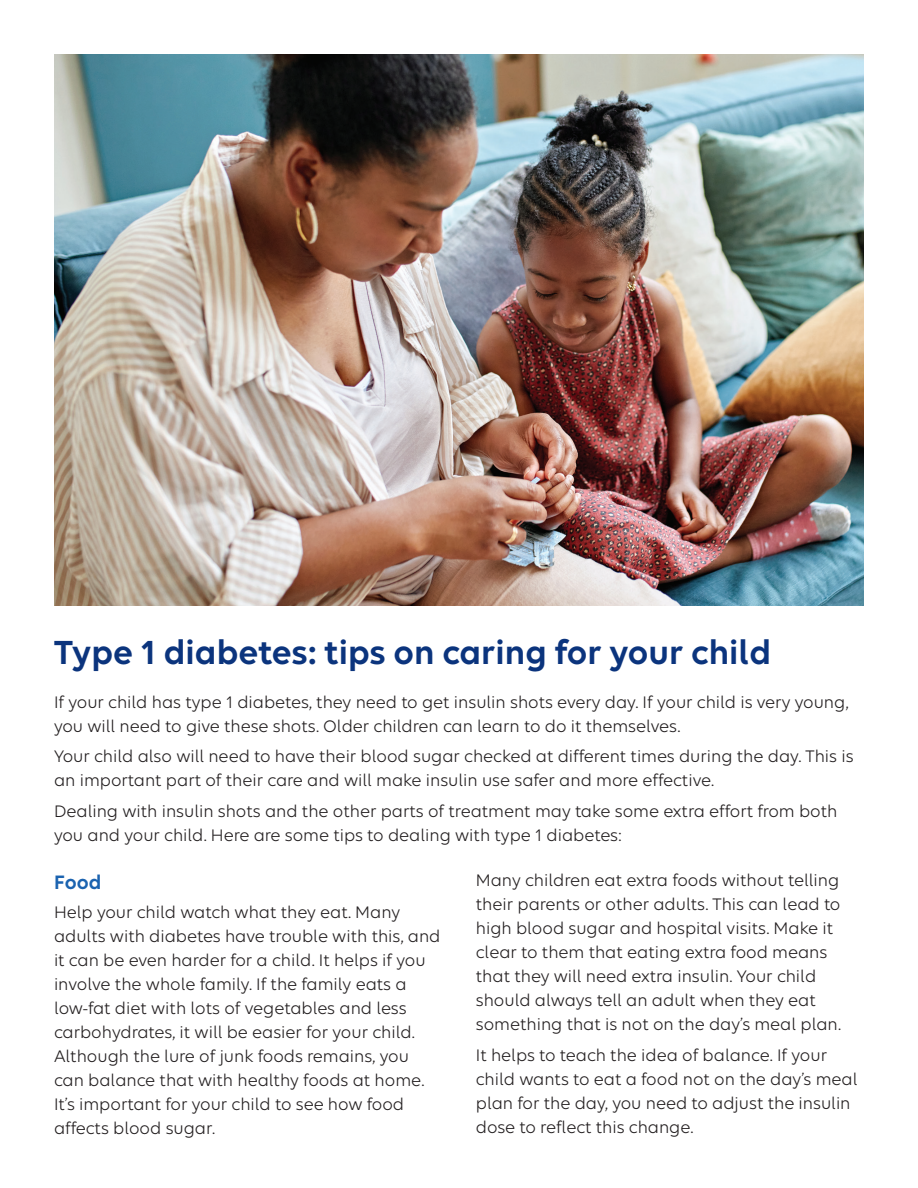
<style>
.page{position:relative;width:918px;height:1188px;background:#fff}
.page>*{position:absolute;margin:0;border:0;box-sizing:border-box;transform-origin:0 0}
.t1{font:600 36px "Elevance Sans";color:#0b347d}
.t2{font:600 21px "Elevance Sans";color:#1b63b0}
.t3{font:18px/24px "Elevance Sans";color:#231f20}
</style>
<div class="page">
<img style="left:54px;top:54px;width:810px;height:552px">
<h2 class="t1" style="left:54px;top:631px;width:719px">Type 1 diabetes: tips on caring for your child</h2>
<p class="t3" style="left:54px;top:689px;width:796px">If your child has type 1 diabetes, they need to get insulin shots every day. If your child is very young, you will need to give these shots. Older children can learn to do it themselves.</p>
<p class="t3" style="left:54px;top:744px;width:801px">Your child also will need to have their blood sugar checked at different times during the day. This is an important part of their care and will make insulin use safer and more effective.</p>
<p class="t3" style="left:54px;top:799px;width:785px">Dealing with insulin shots and the other parts of treatment may take some extra effort from both you and your child. Here are some tips to dealing with type 1 diabetes:</p>
<p class="t3" style="left:476px;top:868px;width:367px">Many children eat extra foods without telling their parents or other adults. This can lead to high blood sugar and hospital visits. Make it clear to them that eating extra food means that they will need extra insulin. Your child should always tell an adult when they eat something that is not on the day’s meal plan.</p>
<p class="t3" style="left:476px;top:1042px;width:383px">It helps to teach the idea of balance. If your child wants to eat a food not on the day’s meal plan for the day, you need to adjust the insulin dose to reflect this change.</p>
<h3 class="t2" style="left:54px;top:869px;width:49px">Food</h3>
<p class="t3" style="left:54px;top:900px;width:388px">Help your child watch what they eat. Many adults with diabetes have trouble with this, and it can be even harder for a child. It helps if you involve the whole family. If the family eats a low-fat diet with lots of vegetables and less carbohydrates, it will be easier for your child.<br>Although the lure of junk foods remains, you can balance that with healthy foods at home.<br>It’s important for your child to see how food affects blood sugar.</p>
</div>
